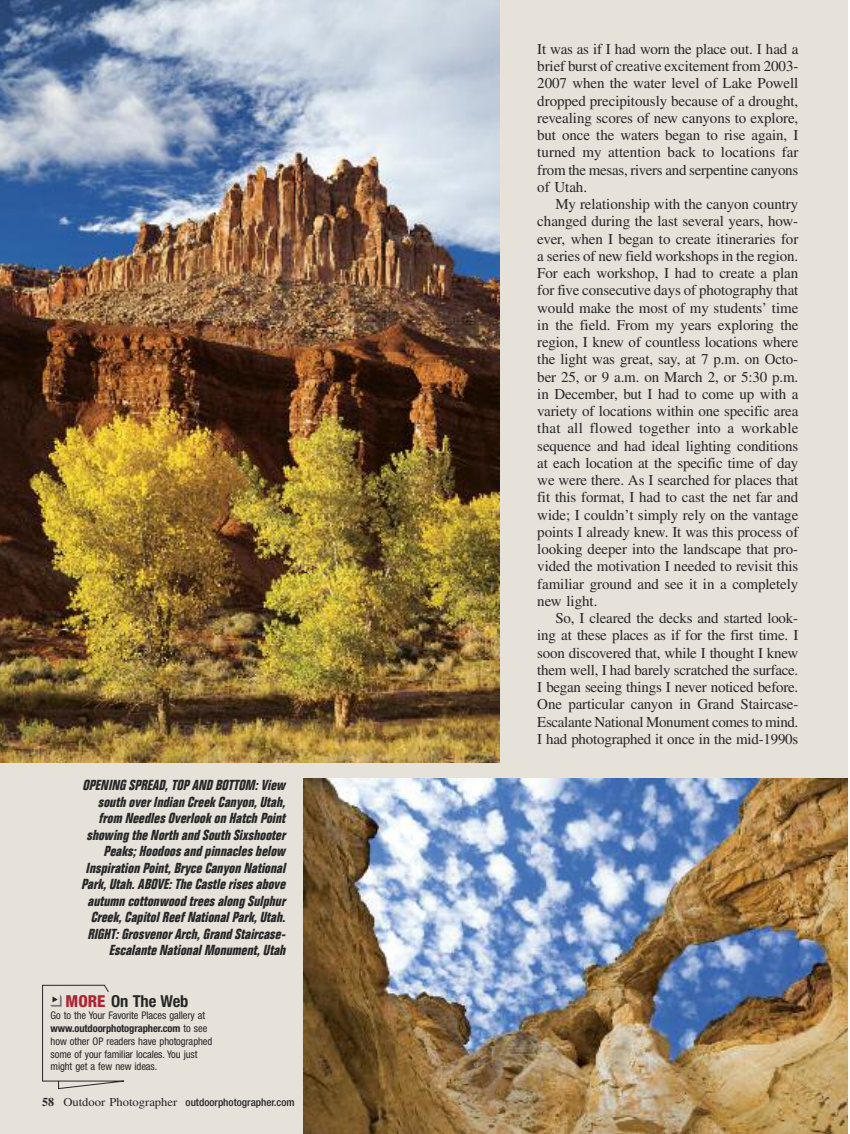
<style>
.page{position:relative;width:850px;height:1134px;background:#fff}
.page>*{position:absolute;margin:0;border:0;box-sizing:border-box;transform-origin:0 0}
.t1{font:700 condensed 16.5px "Helvetica Neue LT Std";letter-spacing:-.005em;color:#272627}
.t2{font:15px/17.2px "Times LT Std";letter-spacing:-.015em;color:#272627;text-align:justify}
.t3{font:italic 700 condensed 14.25px/16.5px "Folio";letter-spacing:.005em;color:#272627;text-align:right}
.t4{font:condensed 10.5px/12.8px "Helvetica Neue LT Std";letter-spacing:-.01em;color:#272627}
.t5{font:500 condensed 10.5px "Helvetica Neue LT Std";color:#272627;scale:1.05 1}
.s1{font-weight:800;color:#ab2533}
.s2{font-weight:700}
.s3{font-family:"Times LT Std";font-weight:700;font-stretch:normal;font-size:12px}
.s4{font-family:"Times LT Std";font-weight:400;font-stretch:normal;font-size:12px}
</style>
<div class="page">
<div style="left:0;top:0;width:848px;height:1134px;background:#e6e1d9"></div>
<img style="left:0;top:0;width:499px;height:763px">
<img style="left:303px;top:779px;width:545px;height:355px">
<svg style="left:42px;top:984px;width:82px;height:105px"></svg>
<p class="t3" style="left:81px;top:778px;width:208px">OPENING SPREAD, TOP AND BOTTOM: View south over Indian Creek Canyon, Utah, from Needles Overlook on Hatch Point showing the North and South Sixshooter Peaks; Hoodoos and pinnacles below Inspiration Point, Bryce Canyon National Park, Utah. ABOVE: The Castle rises above autumn cottonwood trees along Sulphur Creek, Capitol Reef National Park, Utah.<br>RIGHT: Grosvenor Arch, Grand Staircase-Escalante National Monument, Utah</p>
<p class="t1" style="left:66px;top:995px;width:124px"><span class="s1">MORE</span> On The Web</p>
<p class="t4" style="left:51px;top:1010px;width:163px">Go to the Your Favorite Places gallery at <span class="s2">www.outdoorphotographer.com</span> to see how other OP readers have photographed some of your familiar locales. You just might get a few new ideas.</p>
<p class="t5" style="left:42px;top:1098px;width:242px"><span class="s3">58</span> <span class="s4">Outdoor Photographer</span> outdoorphotographer.com</p>
<p class="t2" style="left:537px;top:42px;width:263px">It was as if I had worn the place out. I had a brief burst of creative excitement from 2003- 2007 when the water level of Lake Powell dropped precipitously because of a drought, revealing scores of new canyons to explore, but once the waters began to rise again, I turned my attention back to locations far from the mesas, rivers and serpentine canyons of Utah.</p>
<p class="t2" style="left:537px;top:197px;width:263px;text-indent:18px">My relationship with the canyon country changed during the last several years, how&shy;ever, when I began to create itineraries for a series of new field workshops in the region.<br>For each workshop, I had to create a plan for five consecutive days of photography that would make the most of my students’ time in the field. From my years exploring the region, I knew of countless locations where the light was great, say, at 7 p.m. on Octo&shy;ber 25, or 9 a.m. on March 2, or 5:30 p.m. in December, but I had to come up with a variety of locations within one specific area that all flowed together into a workable sequence and had ideal lighting conditions at each location at the specific time of day we were there. As I searched for places that fit this format, I had to cast the net far and wide; I couldn’t simply rely on the vantage points I already knew. It was this process of looking deeper into the landscape that pro&shy;vided the motivation I needed to revisit this familiar ground and see it in a completely new light.</p>
<p class="t2" style="left:537px;top:611px;width:263px;text-indent:18px">So, I cleared the decks and started look&shy;ing at these places as if for the first time. I soon discovered that, while I thought I knew them well, I had barely scratched the surface.<br>I began seeing things I never noticed before.<br>One particular canyon in Grand Staircase-Escalante National Monument comes to mind.<br>I had photographed it once in the mid-1990s</p>
</div>
